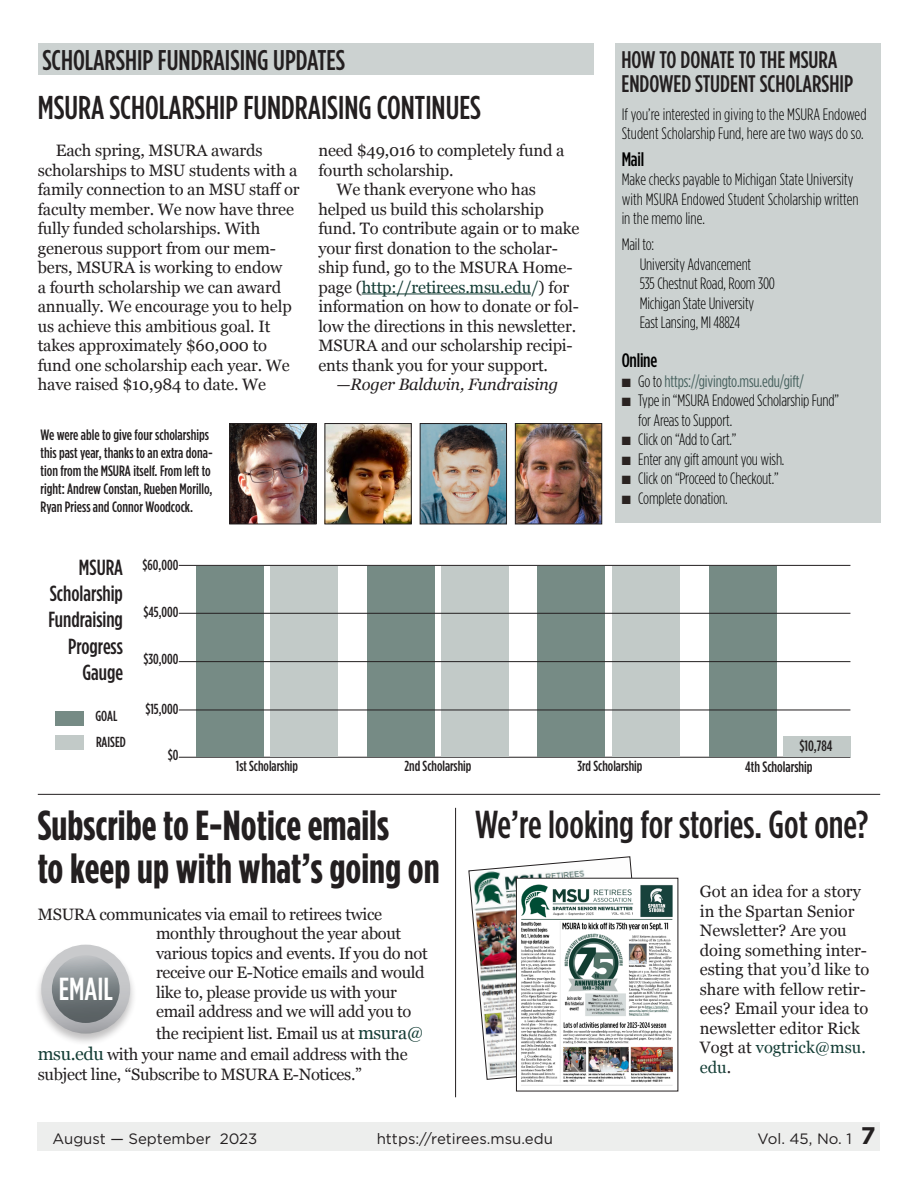
<style>
.page{position:relative;width:918px;height:1188px;background:#fff}
.page>*{position:absolute;margin:0;border:0;box-sizing:border-box;transform-origin:0 0}
.t1{font:700 42px/43.5px "Gotham Condensed";color:#231f20}
.t2{font:500 39px "Gotham Condensed";color:#231f20}
.t3{font:500 33px "Gotham Condensed";color:#231f20}
.t4{font:500 31.8px "Gotham Condensed";color:#fff}
.t5{font:500 28.5px "Gotham Condensed";color:#231f20}
.t6{font:500 24px "Gotham Condensed";color:#231f20}
.t7{font:500 21.9px "Gotham Condensed";color:#231f20}
.t8{font:500 19.5px "Gotham Condensed";letter-spacing:-.01em;color:#000}
.t9{font:16.5px/19.5px "Georgia";letter-spacing:-.01em;color:#231f20}
.t10{font:300 16.5px/19.5px "Gotham Condensed";letter-spacing:-.01em;color:#000}
.t11{font:16.5px "Gotham Condensed";letter-spacing:-.01em;color:#48625f}
.t12{font:italic 16.5px "Georgia";letter-spacing:-.01em;color:#231f20}
.t13{font:16.5px/19.5px "Georgia";color:#143d35}
.t14{font:500 15px/18px "Gotham Condensed";color:#231f20}
.t15{font:15px "Gotham";color:#231f20}
.t16{font:500 14.55px "Gotham Condensed";color:#231f20}
.s1{color:#143d35}
.s2{color:#2a2321}
.s3{font-weight:300;color:#000}
.s4{font-size:18px;color:#143d35}
.s5{color:#231f20}
.s6{font-weight:700;font-size:24px}
</style>
<div class="page">
<div style="left:38px;top:1122px;width:842px;height:28px;background:#edeeed"></div>
<hr style="left:38px;top:794px;width:842px;height:1px;background:#231f20">
<div style="left:38px;top:44px;width:555px;height:31px;background:#ccd2d1"></div>
<hr style="left:362px;top:294px;width:169px;height:1px;background:#143d35">
<div style="left:615px;top:43px;width:265px;height:480px;background:#ccd2d1"></div>
<hr style="left:179px;top:565px;width:671px;height:1px;background:#231f20">
<hr style="left:179px;top:757px;width:671px;height:1px;background:#231f20">
<div style="left:196px;top:566px;width:67px;height:191px;background:#768b85"></div>
<div style="left:270px;top:566px;width:67px;height:191px;background:#c2cac8"></div>
<div style="left:441px;top:566px;width:67px;height:191px;background:#c2cac8"></div>
<div style="left:612px;top:566px;width:67px;height:191px;background:#c2cac8"></div>
<div style="left:784px;top:736px;width:67px;height:21px;background:#c2cac8"></div>
<div style="left:367px;top:566px;width:67px;height:191px;background:#768b85"></div>
<div style="left:537px;top:566px;width:68px;height:191px;background:#768b85"></div>
<div style="left:709px;top:566px;width:68px;height:191px;background:#768b85"></div>
<hr style="left:179px;top:613px;width:671px;height:1px;background:#231f20">
<hr style="left:179px;top:661px;width:671px;height:1px;background:#231f20">
<hr style="left:179px;top:710px;width:671px;height:1px;background:#231f20">
<div style="left:56px;top:711px;width:28px;height:15px;background:#768b85"></div>
<div style="left:56px;top:736px;width:28px;height:14px;background:#c2cac8"></div>
<div style="left:34px;top:943px;width:103px;height:104px;background:#231f20;opacity:.28"></div>
<svg style="left:47px;top:950px;width:78px;height:78px;background:#858b8e"></svg>
<div style="left:41px;top:945px;width:89px;height:89px;border:11px solid #fff;border-radius:50%"></div>
<hr style="left:455px;top:808px;width:1px;height:289px;background:#231f20">
<img style="left:469px;top:856px;width:179px;height:224px">
<img style="left:518px;top:880px;width:155px;height:206px">
<img style="left:517px;top:425px;width:83px;height:97px">
<div style="left:515px;top:423px;width:87px;height:101px;border:1px solid #231f20"></div>
<img style="left:232px;top:425px;width:82px;height:97px">
<div style="left:230px;top:423px;width:86px;height:101px;border:1px solid #231f20"></div>
<img style="left:327px;top:425px;width:82px;height:97px">
<div style="left:325px;top:423px;width:86px;height:101px;border:1px solid #231f20"></div>
<img style="left:422px;top:425px;width:83px;height:97px">
<div style="left:420px;top:423px;width:87px;height:101px;border:1px solid #231f20"></div>
<p class="t5" style="left:42px;top:44px;width:304px">SCHOLARSHIP FUNDRAISING UPDATES</p>
<p class="t3" style="left:38px;top:90px;width:445px">MSURA SCHOLARSHIP FUNDRAISING CONTINUES</p>
<p class="t9" style="left:38px;top:140px;width:263px;text-indent:18px">Each spring, MSURA awards scholarships to MSU students with a family connection to an MSU staff or faculty member. We now have three fully funded scholarships. With generous support from our mem&shy;bers, MSURA is working to endow<br>a fourth scholarship we can award annually. We encourage you to help us achieve this ambitious goal. It takes approximately $60,000 to fund one scholarship each year. We have raised $10,984 to date. We</p>
<p class="t9" style="left:318px;top:140px;width:248px">need $49,016 to completely fund a fourth scholarship.</p>
<p class="t9" style="left:318px;top:179px;width:263px;text-indent:18px">We thank everyone who has helped us build this scholarship fund. To contribute again or to make your first donation to the scholar&shy;ship fund, go to the MSURA Home&shy;page (<span class="s1">http://retirees.msu.edu/</span>) for information on how to donate or fol&shy;low the directions in this newsletter.<br>MSURA and our scholarship recipi&shy;ents thank you for your support.</p>
<p class="t12" style="left:336px;top:372px;width:223px">—Roger Baldwin, Fundraising</p>
<p class="t14" style="left:40px;top:426px;width:174px">We were able to give four scholarships this past year, thanks to an extra dona&shy;tion from the MSURA itself. From left to right: Andrew Constan, Rueben Morillo, Ryan Priess and Connor Woodcock.</p>
<p class="t6" style="left:621px;top:47px;width:217px">HOW TO DONATE TO THE MSURA</p>
<p class="t6" style="left:621px;top:71px;width:233px">ENDOWED STUDENT SCHOLARSHIP</p>
<p class="t10" style="left:622px;top:104px;width:246px">If you’re interested in giving to the MSURA Endowed<br>Student Scholarship Fund, here are two ways do so.</p>
<p class="t8" style="left:622px;top:148px;width:24px">Mail</p>
<p class="t10" style="left:622px;top:170px;width:238px">Make checks payable to Michigan State University with MSURA Endowed Student Scholarship written in the memo line.</p>
<p class="t10" style="left:622px;top:235px;width:34px">Mail to:</p>
<p class="t10" style="left:640px;top:254px;width:113px">University Advancement</p>
<p class="t10" style="left:640px;top:274px;width:137px">535 Chestnut Road, Room 300</p>
<p class="t10" style="left:640px;top:293px;width:116px">Michigan State University</p>
<p class="t10" style="left:640px;top:313px;width:102px">East Lansing, MI 48824</p>
<p class="t8" style="left:622px;top:350px;width:37px">Online</p>
<p class="t11" style="left:622px;top:372px;width:184px"><span class="s2">■</span> <span class="s3">Go to</span>https://givingto.msu.edu/gift/</p>
<p class="t10" style="left:638px;top:391px;width:203px;text-indent:-16px"><span class="s2">■</span> Type in “MSURA Endowed Scholarship Fund” for Areas to Support.</p>
<p class="t10" style="left:622px;top:430px;width:116px"><span class="s2">■</span> Click on “Add to Cart.”</p>
<p class="t10" style="left:622px;top:449px;width:164px"><span class="s2">■</span> Enter any gift amount you wish.</p>
<p class="t10" style="left:622px;top:469px;width:159px"><span class="s2">■</span> Click on “Proceed to Checkout.”</p>
<p class="t10" style="left:622px;top:488px;width:108px"><span class="s2">■</span> Complete donation.</p>
<p class="t7" style="left:79px;top:555px;width:46px">MSURA</p>
<p class="t7" style="left:50px;top:581px;width:75px">Scholarship</p>
<p class="t7" style="left:48px;top:608px;width:76px">Fundraising</p>
<p class="t7" style="left:68px;top:634px;width:56px">Progress</p>
<p class="t7" style="left:82px;top:660px;width:42px">Gauge</p>
<p class="t16" style="left:95px;top:708px;width:23px">GOAL</p>
<p class="t16" style="left:96px;top:733px;width:31px">RAISED</p>
<p class="t16" style="left:143px;top:557px;width:37px">$60,000</p>
<p class="t16" style="left:144px;top:604px;width:37px">$45,000</p>
<p class="t16" style="left:143px;top:650px;width:37px">$30,000</p>
<p class="t16" style="left:146px;top:701px;width:35px">$15,000</p>
<p class="t16" style="left:168px;top:747px;width:12px">$0</p>
<p class="t14" style="left:799px;top:736px;width:34px">$10,784</p>
<p class="t16" style="left:236px;top:758px;width:64px">1st Scholarship</p>
<p class="t16" style="left:404px;top:758px;width:68px">2nd Scholarship</p>
<p class="t16" style="left:578px;top:758px;width:66px">3rd Scholarship</p>
<p class="t14" style="left:745px;top:757px;width:69px">4th Scholarship</p>
<p class="t1" style="left:38px;top:802px;width:403px">Subscribe to E-Notice emails<br>to keep up with what’s going on</p>
<p class="t9" style="left:156px;top:904px;width:273px;text-indent:-118px">MSURA communicates via email to retirees twice monthly throughout the year about various topics and events. If you do not receive our E-Notice emails and would like to, please provide us with your email address and we will add you to</p>
<p class="t9" style="left:38px;top:1022px;width:387px;line-height:21.6px;text-indent:118px">the recipient list. Email us at <span class="s4">msura@ msu.edu</span> with your name and email address with the</p>
<p class="t9" style="left:38px;top:1064px;width:326px">subject line, “Subscribe to MSURA E-Notices.”</p>
<p class="t4" style="left:59px;top:971px;width:56px">EMAIL</p>
<p class="t2" style="left:475px;top:802px;width:395px">We’re looking for stories. Got one?</p>
<p class="t9" style="left:700px;top:881px;width:171px">Got an idea for a story in the Spartan Senior<br>Newsletter? Are you doing something inter&shy;esting that you’d like to share with fellow retir&shy;ees? Email your idea to newsletter editor Rick</p>
<p class="t13" style="left:700px;top:1037px;width:168px"><span class="s5">Vogt at</span> vogtrick@msu. edu<span class="s5">.</span></p>
<p class="t15" style="left:52px;top:1129px;width:207px">August — September 2023</p>
<p class="t15" style="left:377px;top:1129px;width:178px">https://retirees.msu.edu</p>
<p class="t15" style="left:758px;top:1129px;width:120px">Vol. 45, No. 1 <span class="s6">7</span></p>
</div>
